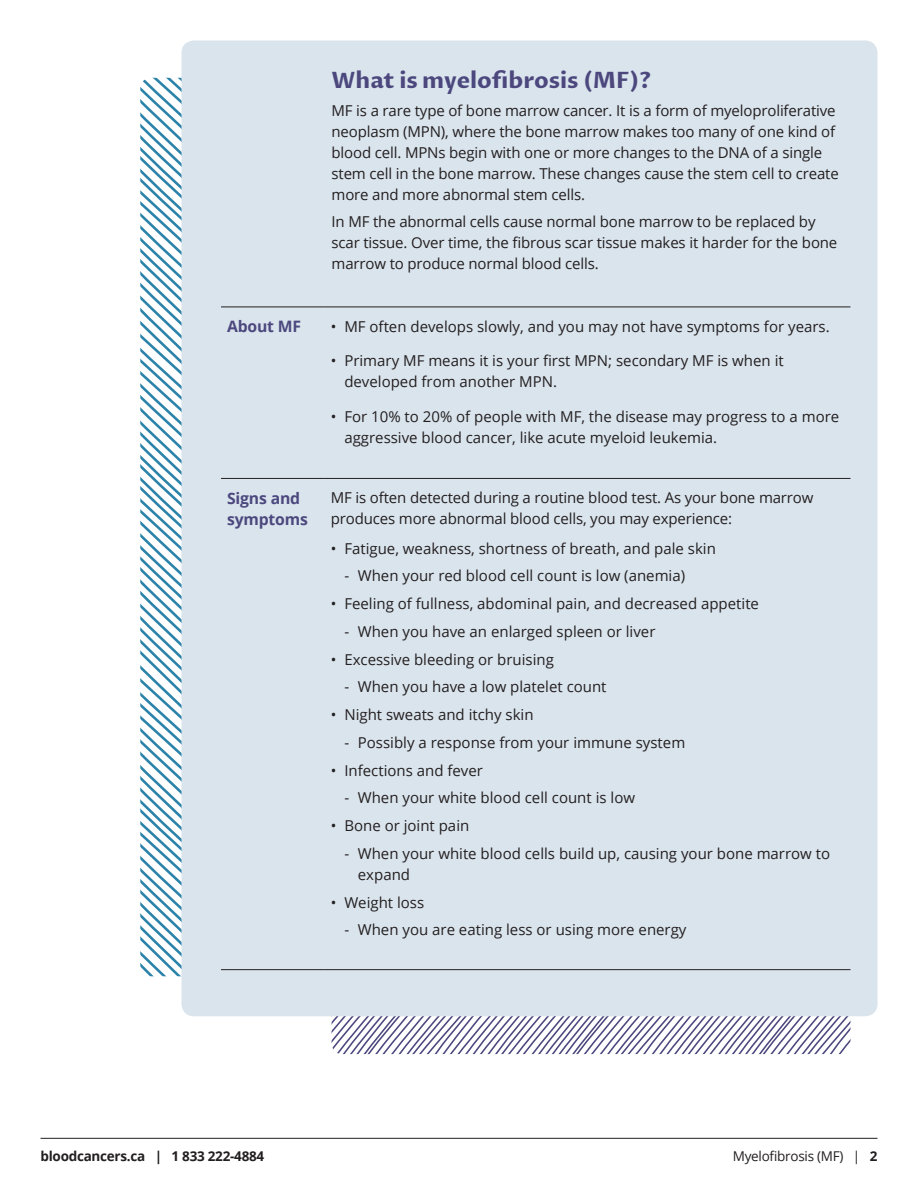
<style>
.page{position:relative;width:918px;height:1188px;background:#fff}
.page>*{position:absolute;margin:0;border:0;box-sizing:border-box;transform-origin:0 0}
.t1{font:700 22.5px "Proza Libre";color:#4c487e}
.t2{font:700 15.75px/21px "Open Sans";letter-spacing:-.01em;color:#4c487e}
.t3{font:15px/21px "Open Sans";color:#231f20}
.t4{font:700 13.5px "Open Sans";letter-spacing:-.02em;color:#231f20}
.t5{font:13.5px "Open Sans";letter-spacing:-.02em;color:#231f20}
.s1{font-weight:700}
</style>
<div class="page">
<hr style="left:40px;top:1138px;width:838px;height:1px;background:#231f20">
<svg style="left:332px;top:1016px;width:518px;height:38px"></svg>
<svg style="left:140px;top:78px;width:41px;height:898px"></svg>
<div style="left:181px;top:40px;width:696px;height:976px;background:#dae4ed;border-radius:12px"></div>
<hr style="left:221px;top:307px;width:104px;height:1px;background:#231f20">
<hr style="left:325px;top:307px;width:526px;height:1px;background:#231f20">
<hr style="left:221px;top:478px;width:104px;height:1px;background:#231f20">
<hr style="left:325px;top:478px;width:526px;height:1px;background:#231f20">
<hr style="left:221px;top:969px;width:104px;height:1px;background:#231f20">
<hr style="left:325px;top:969px;width:526px;height:1px;background:#231f20">
<h1 class="t1" style="left:332px;top:66px;width:321px">What is myelofibrosis (MF)?</h1>
<p class="t3" style="left:332px;top:99px;width:509px">MF is a rare type of bone marrow cancer. It is a form of myeloproliferative neoplasm (MPN), where the bone marrow makes too many of one kind of blood cell. MPNs begin with one or more changes to the DNA of a single stem cell in the bone marrow. These changes cause the stem cell to create more and more abnormal stem cells.</p>
<p class="t3" style="left:332px;top:211px;width:507px">In MF the abnormal cells cause normal bone marrow to be replaced by scar tissue. Over time, the fibrous scar tissue makes it harder for the bone marrow to produce normal blood cells.</p>
<p class="t2" style="left:227px;top:316px;width:76px">About MF</p>
<p class="t3" style="left:331px;top:316px;width:500px">• MF often develops slowly, and you may not have symptoms for years.</p>
<p class="t3" style="left:344px;top:350px;width:441px;text-indent:-14px">• Primary MF means it is your first MPN; secondary MF is when it developed from another MPN.</p>
<p class="t3" style="left:344px;top:406px;width:496px;text-indent:-14px">• For 10% to 20% of people with MF, the disease may progress to a more aggressive blood cancer, like acute myeloid leukemia.</p>
<p class="t2" style="left:227px;top:487px;width:83px">Signs and symptoms</p>
<p class="t3" style="left:331px;top:487px;width:484px">MF is often detected during a routine blood test. As your bone marrow produces more abnormal blood cells, you may experience:</p>
<p class="t3" style="left:331px;top:537px;width:387px">• Fatigue, weakness, shortness of breath, and pale skin</p>
<p class="t3" style="left:344px;top:565px;width:342px">- When your red blood cell count is low (anemia)</p>
<p class="t3" style="left:331px;top:593px;width:430px">• Feeling of fullness, abdominal pain, and decreased appetite</p>
<p class="t3" style="left:344px;top:621px;width:313px">- When you have an enlarged spleen or liver</p>
<p class="t3" style="left:331px;top:648px;width:225px">• Excessive bleeding or bruising</p>
<p class="t3" style="left:344px;top:676px;width:264px">- When you have a low platelet count</p>
<p class="t3" style="left:331px;top:704px;width:204px">• Night sweats and itchy skin</p>
<p class="t3" style="left:344px;top:732px;width:342px">- Possibly a response from your immune system</p>
<p class="t3" style="left:331px;top:759px;width:154px">• Infections and fever</p>
<p class="t3" style="left:344px;top:787px;width:292px">- When your white blood cell count is low</p>
<p class="t3" style="left:331px;top:815px;width:140px">• Bone or joint pain</p>
<p class="t3" style="left:358px;top:843px;width:474px;text-indent:-14px">- When your white blood cells build up, causing your bone marrow to expand</p>
<p class="t3" style="left:331px;top:891px;width:95px">• Weight loss</p>
<p class="t3" style="left:344px;top:919px;width:344px">- When you are eating less or using more energy</p>
<p class="t4" style="left:40px;top:1147px;width:225px">bloodcancers.ca | 1 833 222-4884</p>
<p class="t5" style="left:733px;top:1147px;width:146px">Myelofibrosis (MF) | <span class="s1">2</span></p>
</div>
